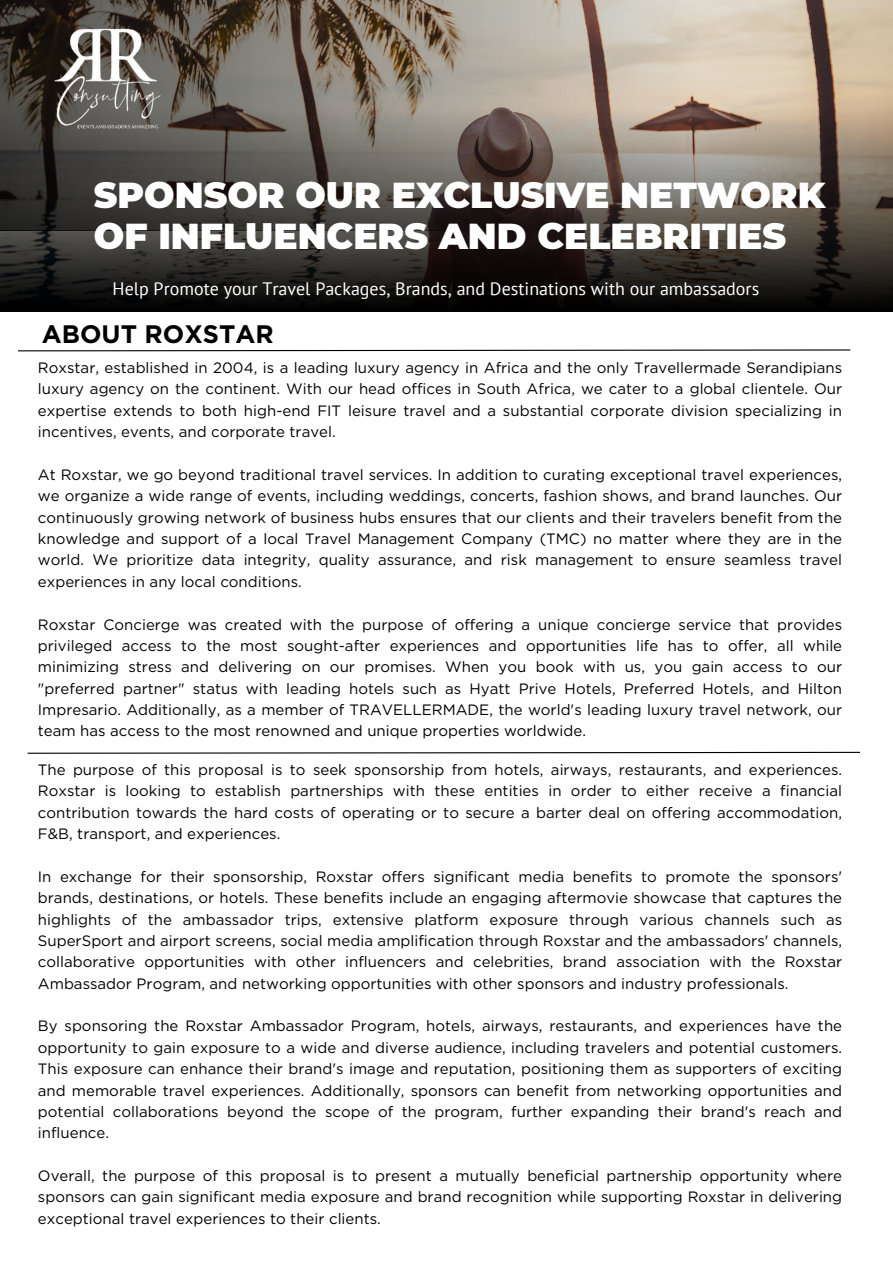
<style>
.page{position:relative;width:893px;height:1264px;background:#fff}
.page>*{position:absolute;margin:0;border:0;box-sizing:border-box;transform-origin:0 0}
.t1{font:900 36px/41.5px "Montserrat";color:#fff}
.t2{font:700 25.2px "Gotham";color:#000}
.t3{font:18px "PT Sans";color:#fff}
.t4{font:15px/21.3px "Gotham";color:#000;text-align:justify}
</style>
<div class="page">
<svg style="left:18px;top:349px;width:833px;height:3px"></svg>
<svg style="left:0;top:82px;width:892px;height:229px;background:#2d2925"></svg>
<svg style="left:0;top:0;width:842px;height:230px;background:#7c7269"></svg>
<img style="left:32px;top:16px;width:172px;height:131px">
<svg style="left:27px;top:751px;width:833px;height:3px"></svg>
<p class="t1" style="left:94px;top:174px;width:732px">SPONSOR OUR EXCLUSIVE NETWORK<br>OF INFLUENCERS AND CELEBRITIES</p>
<p class="t3" style="left:113px;top:277px;width:648px">Help Promote your Travel Packages, Brands, and Destinations with our ambassadors</p>
<p class="t2" style="left:42px;top:319px;width:233px">ABOUT ROXSTAR</p>
<p class="t4" style="left:38px;top:357px;width:805px">Roxstar, established in 2004, is a leading luxury agency in Africa and the only Travellermade Serandipians luxury agency on the continent. With our head offices in South Africa, we cater to a global clientele. Our expertise extends to both high-end FIT leisure travel and a substantial corporate division specializing in incentives, events, and corporate travel.</p>
<p class="t4" style="left:38px;top:464px;width:805px">At Roxstar, we go beyond traditional travel services. In addition to curating exceptional travel experiences, we organize a wide range of events, including weddings, concerts, fashion shows, and brand launches. Our continuously growing network of business hubs ensures that our clients and their travelers benefit from the knowledge and support of a local Travel Management Company (TMC) no matter where they are in the world. We prioritize data integrity, quality assurance, and risk management to ensure seamless travel experiences in any local conditions.</p>
<p class="t4" style="left:38px;top:613px;width:805px">Roxstar Concierge was created with the purpose of offering a unique concierge service that provides privileged access to the most sought-after experiences and opportunities life has to offer, all while minimizing stress and delivering on our promises. When you book with us, you gain access to our "preferred partner" status with leading hotels such as Hyatt Prive Hotels, Preferred Hotels, and Hilton Impresario. Additionally, as a member of TRAVELLERMADE, the world's leading luxury travel network, our team has access to the most renowned and unique properties worldwide.</p>
<p class="t4" style="left:38px;top:759px;width:805px">The purpose of this proposal is to seek sponsorship from hotels, airways, restaurants, and experiences.<br>Roxstar is looking to establish partnerships with these entities in order to either receive a financial contribution towards the hard costs of operating or to secure a barter deal on offering accommodation, F&amp;B, transport, and experiences.</p>
<p class="t4" style="left:38px;top:865px;width:805px">In exchange for their sponsorship, Roxstar offers significant media benefits to promote the sponsors' brands, destinations, or hotels. These benefits include an engaging aftermovie showcase that captures the highlights of the ambassador trips, extensive platform exposure through various channels such as SuperSport and airport screens, social media amplification through Roxstar and the ambassadors' channels, collaborative opportunities with other influencers and celebrities, brand association with the Roxstar Ambassador Program, and networking opportunities with other sponsors and industry professionals.</p>
<p class="t4" style="left:38px;top:1015px;width:805px">By sponsoring the Roxstar Ambassador Program, hotels, airways, restaurants, and experiences have the opportunity to gain exposure to a wide and diverse audience, including travelers and potential customers.<br>This exposure can enhance their brand's image and reputation, positioning them as supporters of exciting and memorable travel experiences. Additionally, sponsors can benefit from networking opportunities and potential collaborations beyond the scope of the program, further expanding their brand's reach and influence.</p>
<p class="t4" style="left:38px;top:1164px;width:805px">Overall, the purpose of this proposal is to present a mutually beneficial partnership opportunity where sponsors can gain significant media exposure and brand recognition while supporting Roxstar in delivering exceptional travel experiences to their clients.</p>
</div>
